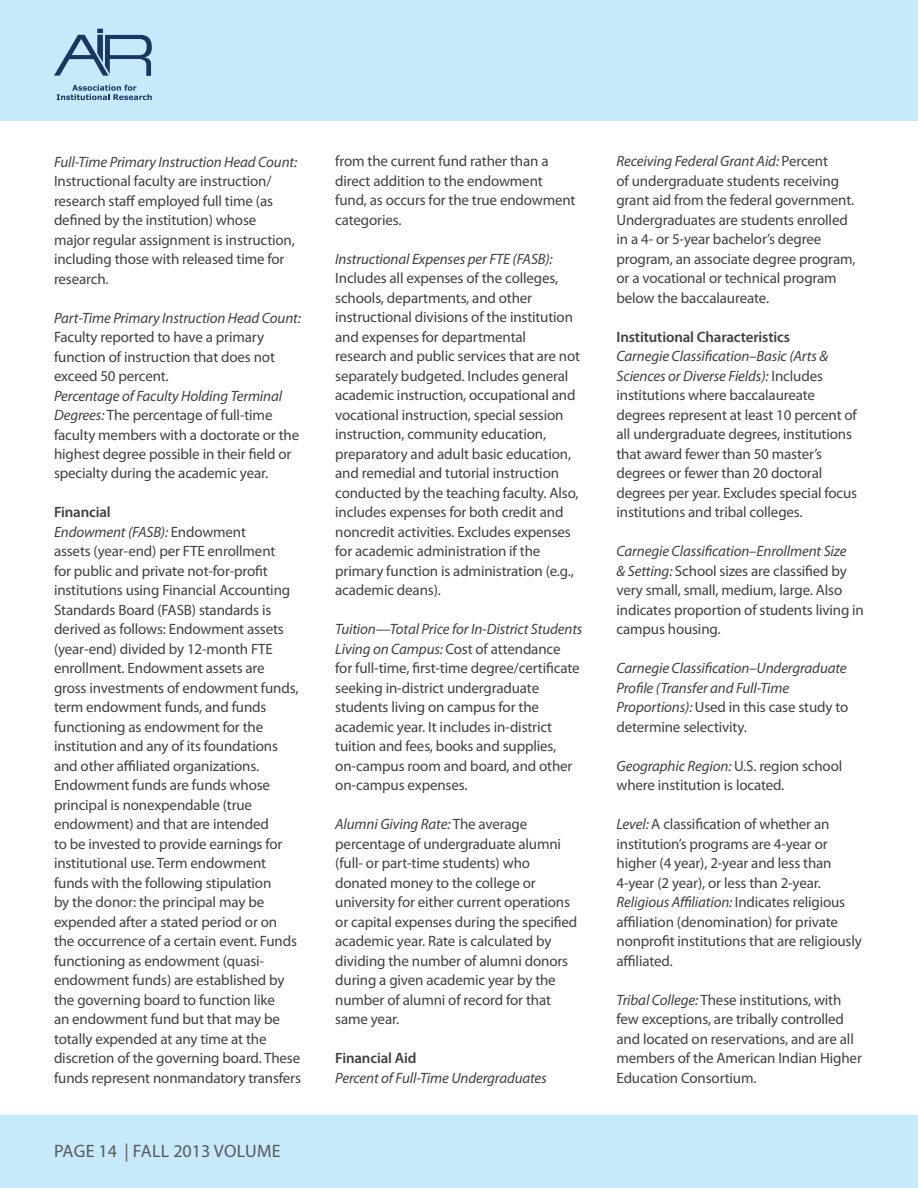
<style>
.page{position:relative;width:918px;height:1188px;background:#fff}
.page>*{position:absolute;margin:0;border:0;box-sizing:border-box;transform-origin:0 0}
.t1{font:18px "Myriad Pro";color:#58595b}
.t2{font:15px/19.5px "Myriad Pro";letter-spacing:-.01em;color:#414142}
.t3{font:italic 15px/19.5px "Myriad Pro";letter-spacing:-.01em;color:#414142}
.t4{font:600 15px "Myriad Pro";letter-spacing:-.01em;color:#414142}
.s1{font-style:italic}
.s2{font-weight:600}
.s3{font-style:normal}
</style>
<div class="page">
<div style="left:0;top:0;width:918px;height:120px;background:#c7eafb"></div>
<div style="left:0;top:1115px;width:918px;height:73px;background:#c7eafb"></div>
<svg style="left:54px;top:29px;width:98px;height:47px"></svg>
<svg style="left:57px;top:85px;width:95px;height:15px"></svg>
<p class="t3" style="left:54px;top:151px;width:245px">Full-Time Primary Instruction Head Count:</p>
<p class="t2" style="left:54px;top:171px;width:242px">Instructional faculty are instruction/ research staff employed full time (as defined by the institution) whose major regular assignment is instruction, including those with released time for research.</p>
<p class="t3" style="left:54px;top:307px;width:248px">Part-Time Primary Instruction Head Count:</p>
<p class="t2" style="left:54px;top:327px;width:222px">Faculty reported to have a primary function of instruction that does not exceed 50 percent.</p>
<p class="t2" style="left:54px;top:385px;width:247px"><span class="s1">Percentage of Faculty Holding Terminal Degrees:</span> The percentage of full-time faculty members with a doctorate or the highest degree possible in their field or specialty during the academic year.</p>
<p class="t2" style="left:54px;top:502px;width:248px"><span class="s2">Financial<br></span><span class="s1">Endowment (FASB):</span> Endowment<br>assets (year-end) per FTE enrollment<br>for public and private not-for-profit institutions using Financial Accounting Standards Board (FASB) standards is derived as follows: Endowment assets (year-end) divided by 12-month FTE enrollment. Endowment assets are gross investments of endowment funds, term endowment funds, and funds functioning as endowment for the institution and any of its foundations and other affiliated organizations.<br>Endowment funds are funds whose principal is nonexpendable (true endowment) and that are intended<br>to be invested to provide earnings for institutional use. Term endowment funds with the following stipulation<br>by the donor: the principal may be expended after a stated period or on the occurrence of a certain event. Funds functioning as endowment (quasi&shy;endowment funds) are established by the governing board to function like<br>an endowment fund but that may be totally expended at any time at the discretion of the governing board. These funds represent nonmandatory transfers</p>
<p class="t1" style="left:54px;top:1139px;width:20px">Page</p>
<p class="t1" style="left:99px;top:1139px;width:53px">14 | Fall</p>
<p class="t1" style="left:173px;top:1139px;width:63px">2013 volume</p>
<p class="t2" style="left:335px;top:151px;width:242px">from the current fund rather than a direct addition to the endowment fund, as occurs for the true endowment categories.</p>
<p class="t3" style="left:335px;top:249px;width:219px">Instructional Expenses per FTE (FASB):</p>
<p class="t2" style="left:335px;top:268px;width:246px">Includes all expenses of the colleges, schools, departments, and other instructional divisions of the institution and expenses for departmental research and public services that are not separately budgeted. Includes general academic instruction, occupational and vocational instruction, special session instruction, community education, preparatory and adult basic education, and remedial and tutorial instruction conducted by the teaching faculty. Also, includes expenses for both credit and noncredit activities. Excludes expenses for academic administration if the primary function is administration (e.g., academic deans).</p>
<p class="t2" style="left:335px;top:619px;width:249px"><span class="s1">Tuition—Total Price for In-District Students Living on Campus:</span> Cost of attendance<br>for full-time, first-time degree/certificate seeking in-district undergraduate students living on campus for the academic year. It includes in-district tuition and fees, books and supplies, on-campus room and board, and other on-campus expenses.</p>
<p class="t2" style="left:335px;top:814px;width:244px"><span class="s1">Alumni Giving Rate:</span> The average percentage of undergraduate alumni (full- or part-time students) who donated money to the college or university for either current operations or capital expenses during the specified academic year. Rate is calculated by dividing the number of alumni donors during a given academic year by the number of alumni of record for that same year.</p>
<p class="t4" style="left:335px;top:1049px;width:83px">Financial Aid</p>
<p class="t3" style="left:335px;top:1068px;width:213px">Percent of Full-Time Undergraduates</p>
<p class="t2" style="left:616px;top:151px;width:241px"><span class="s1">Receiving Federal Grant Aid:</span> Percent<br>of undergraduate students receiving grant aid from the federal government.<br>Undergraduates are students enrolled in a 4- or 5-year bachelor’s degree program, an associate degree program, or a vocational or technical program below the baccalaureate.</p>
<p class="t4" style="left:616px;top:327px;width:175px">Institutional Characteristics</p>
<p class="t2" style="left:616px;top:346px;width:242px"><span class="s1">Carnegie Classification–Basic (Arts &amp; Sciences or Diverse Fields):</span> Includes institutions where baccalaureate degrees represent at least 10 percent of all undergraduate degrees, institutions that award fewer than 50 master’s degrees or fewer than 20 doctoral degrees per year. Excludes special focus institutions and tribal colleges.</p>
<p class="t2" style="left:616px;top:541px;width:249px"><span class="s1">Carnegie Classification–Enrollment Size<br>&amp; Setting:</span> School sizes are classified by very small, small, medium, large. Also indicates proportion of students living in campus housing.</p>
<p class="t3" style="left:616px;top:658px;width:233px">Carnegie Classification–Undergraduate Profile (Transfer and Full-Time Proportions): <span class="s3">Used in this case study to determine selectivity.</span></p>
<p class="t2" style="left:616px;top:756px;width:227px"><span class="s1">Geographic Region:</span> U.S. region school where institution is located.</p>
<p class="t2" style="left:616px;top:814px;width:247px"><span class="s1">Level:</span> A classification of whether an institution’s programs are 4-year or higher (4 year), 2-year and less than 4-year (2 year), or less than 2-year.<br><span class="s1">Religious Affiliation:</span> Indicates religious affiliation (denomination) for private nonprofit institutions that are religiously affiliated.</p>
<p class="t2" style="left:616px;top:990px;width:247px"><span class="s1">Tribal College:</span> These institutions, with few exceptions, are tribally controlled and located on reservations, and are all members of the American Indian Higher Education Consortium.</p>
</div>
